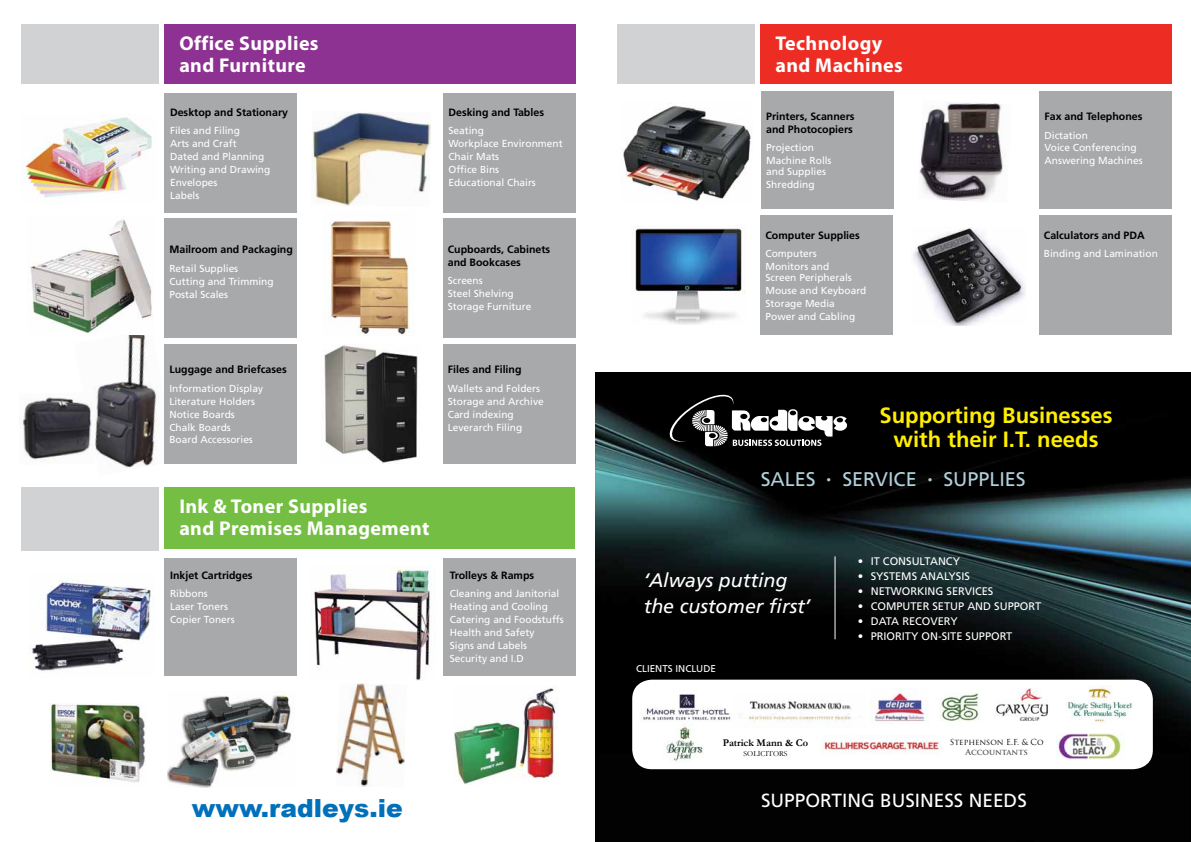
<style>
.page{position:relative;width:1191px;height:842px;background:#fff}
.page>*{position:absolute;margin:0;border:0;box-sizing:border-box;transform-origin:0 0}
.t1{font:900 25px "Arial";color:#0070ba}
.t2{font:700 22.1px/24.7px "Frutiger";color:#fe0;text-align:center}
.t3{font:700 20px/22px "Myriad Pro";letter-spacing:.02em;color:#fff}
.t4{font:19.8px "Frutiger";color:#b0d0db}
.t5{font:italic 19.6px/26px "Frutiger";color:#fff}
.t6{font:19px "Frutiger";color:#fff}
.t7{font:11px "Frutiger";color:#fff}
.t8{font:700 10.6px/12.7px "Frutiger";color:#000}
.t9{font:700 10.3px "Garamond";color:#000}
.t10{font:10.2px/12.9px "Frutiger";color:#fff}
.t11{font:9.8px "Frutiger";color:#fff}
.t12{font:8.1px "Trajan Pro";color:#000}
.t13{font:700 8.1px "Trajan Pro";color:#57585b}
.t14{font:7.8px "Garamond";color:#000}
.s1{font-size:9.4px}
</style>
<div class="page">
<img style="left:913px;top:228px;width:112px;height:97px">
<img style="left:167px;top:694px;width:125px;height:94px">
<img style="left:453px;top:688px;width:105px;height:96px">
<img style="left:336px;top:683px;width:69px;height:104px">
<div style="left:164px;top:24px;width:411px;height:61px;background:#8d3192"></div>
<div style="left:164px;top:487px;width:411px;height:61px;background:#74bf43"></div>
<img style="left:50px;top:704px;width:96px;height:79px">
<div style="left:165px;top:556px;width:132px;height:119px;background:#a7a9ab"></div>
<img style="left:31px;top:579px;width:124px;height:92px">
<div style="left:443px;top:556px;width:132px;height:119px;background:#a7a9ab"></div>
<div style="left:21px;top:24px;width:138px;height:63px;background:#d1d2d4"></div>
<div style="left:16px;top:84px;width:565px;height:7px;background:#fff"></div>
<div style="left:21px;top:487px;width:138px;height:63px;background:#d1d2d4"></div>
<div style="left:16px;top:551px;width:565px;height:7px;background:#fff"></div>
<img style="left:311px;top:566px;width:121px;height:114px">
<img style="left:95px;top:329px;width:82px;height:139px">
<img style="left:25px;top:117px;width:127px;height:81px">
<div style="left:165px;top:93px;width:132px;height:119px;background:#a7a9ab"></div>
<div style="left:165px;top:219px;width:132px;height:119px;background:#a7a9ab"></div>
<img style="left:30px;top:219px;width:123px;height:116px">
<div style="left:443px;top:93px;width:132px;height:119px;background:#a7a9ab"></div>
<div style="left:443px;top:219px;width:132px;height:119px;background:#a7a9ab"></div>
<img style="left:312px;top:112px;width:119px;height:94px">
<img style="left:323px;top:221px;width:90px;height:114px">
<div style="left:165px;top:344px;width:132px;height:119px;background:#a7a9ab"></div>
<div style="left:443px;top:344px;width:132px;height:119px;background:#a7a9ab"></div>
<img style="left:22px;top:397px;width:70px;height:65px">
<img style="left:324px;top:345px;width:94px;height:119px">
<div style="left:760px;top:25px;width:411px;height:61px;background:#ed2d23"></div>
<div style="left:761px;top:90px;width:132px;height:119px;background:#a7a9ab"></div>
<div style="left:760px;top:215px;width:133px;height:119px;background:#a7a9ab"></div>
<div style="left:1039px;top:90px;width:132px;height:119px;background:#a7a9ab"></div>
<div style="left:1039px;top:215px;width:132px;height:119px;background:#a7a9ab"></div>
<div style="left:617px;top:25px;width:138px;height:63px;background:#d1d2d4"></div>
<div style="left:612px;top:85px;width:565px;height:6px;background:#fff"></div>
<img style="left:620px;top:105px;width:132px;height:96px">
<img style="left:631px;top:227px;width:115px;height:98px">
<img style="left:919px;top:101px;width:84px;height:100px">
<img style="left:595px;top:373px;width:596px;height:469px">
<svg style="left:669px;top:395px;width:178px;height:51px"></svg>
<div style="left:632px;top:680px;width:520px;height:89px;background:#fff;border-radius:20px"></div>
<img style="left:643px;top:690px;width:88px;height:32px">
<img style="left:870px;top:690px;width:58px;height:33px">
<img style="left:747px;top:701px;width:106px;height:22px">
<img style="left:939px;top:692px;width:41px;height:29px">
<img style="left:996px;top:688px;width:52px;height:33px">
<img style="left:1067px;top:685px;width:66px;height:39px">
<img style="left:665px;top:725px;width:38px;height:37px">
<img style="left:1057px;top:733px;width:66px;height:26px">
<img style="left:823px;top:735px;width:116px;height:20px">
<hr style="left:834px;top:556px;width:1px;height:83px;background:#fff">
<h3 class="t3" style="left:179px;top:31px;width:141px">Office Supplies and Furniture</h3>
<p class="t8" style="left:170px;top:106px;width:119px">Desktop and Stationary</p>
<p class="t10" style="left:170px;top:124px;width:102px">Files and Filing<br>Arts and Craft<br>Dated and Planning<br>Writing and Drawing<br>Envelopes<br>Labels</p>
<p class="t8" style="left:169px;top:243px;width:125px">Mailroom and Packaging</p>
<p class="t10" style="left:169px;top:262px;width:106px">Retail Supplies<br>Cutting and Trimming<br>Postal Scales</p>
<p class="t8" style="left:169px;top:363px;width:119px">Luggage and Briefcases</p>
<p class="t10" style="left:169px;top:382px;width:95px">Information Display<br>Literature Holders<br>Notice Boards<br>Chalk Boards<br>Board Accessories</p>
<p class="t8" style="left:448px;top:106px;width:97px">Desking and Tables</p>
<p class="t10" style="left:448px;top:124px;width:116px">Seating<br>Workplace Environment<br>Chair Mats<br>Office Bins<br>Educational Chairs</p>
<p class="t8" style="left:448px;top:243px;width:104px">Cupboards, Cabinets and Bookcases</p>
<p class="t10" style="left:448px;top:274px;width:85px">Screens<br>Steel Shelving<br>Storage Furniture</p>
<p class="t8" style="left:448px;top:363px;width:75px">Files and Filing</p>
<p class="t10" style="left:448px;top:382px;width:97px">Wallets and Folders<br>Storage and Archive<br>Card indexing<br>Leverarch Filing</p>
<h3 class="t3" style="left:179px;top:494px;width:251px">Ink &amp; Toner Supplies<br>and Premises Management</h3>
<p class="t8" style="left:170px;top:569px;width:84px">Inkjet Cartridges</p>
<p class="t10" style="left:170px;top:587px;width:66px">Ribbons<br>Laser Toners<br>Copier Toners</p>
<p class="t8" style="left:450px;top:569px;width:86px">Trolleys &amp; Ramps</p>
<p class="t10" style="left:450px;top:587px;width:115px">Cleaning and Janitorial<br>Heating and Cooling<br>Catering and Foodstuffs<br>Health and Safety<br>Signs and Labels<br>Security and I.D</p>
<h3 class="t3" style="left:775px;top:32px;width:129px">Technology and Machines</h3>
<p class="t8" style="left:766px;top:110px;width:90px">Printers, Scanners and Photocopiers</p>
<p class="t10" style="left:766px;top:141px;width:67px">Projection<br>Machine Rolls</p>
<p class="t10" style="left:766px;top:165px;width:61px">and Supplies<br>Shredding</p>
<p class="t8" style="left:765px;top:229px;width:96px">Computer Supplies</p>
<p class="t10" style="left:765px;top:247px;width:65px">Computers<br>Monitors and</p>
<p class="t10" style="left:765px;top:271px;width:102px">Screen Peripherals<br>Mouse and Keyboard<br>Storage Media<br>Power and Cabling</p>
<p class="t8" style="left:1044px;top:110px;width:99px">Fax and Telephones</p>
<p class="t10" style="left:1044px;top:128px;width:100px">Dictation<br>Voice Conferencing<br>Answering Machines</p>
<p class="t8" style="left:1043px;top:229px;width:102px">Calculators and PDA</p>
<p class="t10" style="left:1043px;top:247px;width:115px">Binding and Lamination</p>
<h2 class="t2" style="left:879px;top:402px;width:235px">Supporting Businesses with their I.T. needs</h2>
<h3 class="t4" style="left:760px;top:467px;width:93px">Sales <span class="s1">•</span> Service</h3>
<h3 class="t4" style="left:927px;top:467px;width:100px"><span class="s1">•</span> Supplies</h3>
<h3 class="t5" style="left:643px;top:567px;width:168px">‘Always putting the customer first’</h3>
<p class="t11" style="left:636px;top:662px;width:63px">CLIENTS INCLUD</p>
<p class="t11" style="left:710px;top:662px;width:7px">E</p>
<p class="t9" style="left:723px;top:736px;width:87px">Patrick Mann &amp; Co</p>
<p class="t14" style="left:743px;top:749px;width:45px">SOLICITORS</p>
<p class="t7" style="left:858px;top:555px;width:104px">• IT Con sultancy</p>
<p class="t7" style="left:858px;top:570px;width:114px">• System s analysi s</p>
<p class="t7" style="left:858px;top:585px;width:101px">• Networking service</p>
<p class="t7" style="left:988px;top:585px;width:7px">s</p>
<p class="t7" style="left:858px;top:600px;width:185px">• computer setup an d support</p>
<p class="t7" style="left:858px;top:615px;width:101px">• data rec overy</p>
<p class="t7" style="left:858px;top:630px;width:156px">• priority on-site support</p>
<p class="t12" style="left:949px;top:737px;width:95px">Stephenson E.F. &amp; Co</p>
<p class="t13" style="left:965px;top:747px;width:64px">Accountants</p>
<h1 class="t1" style="left:192px;top:794px;width:212px">www.radleys.ie</h1>
<h3 class="t6" style="left:761px;top:789px;width:267px">Supporting Business Needs</h3>
</div>
